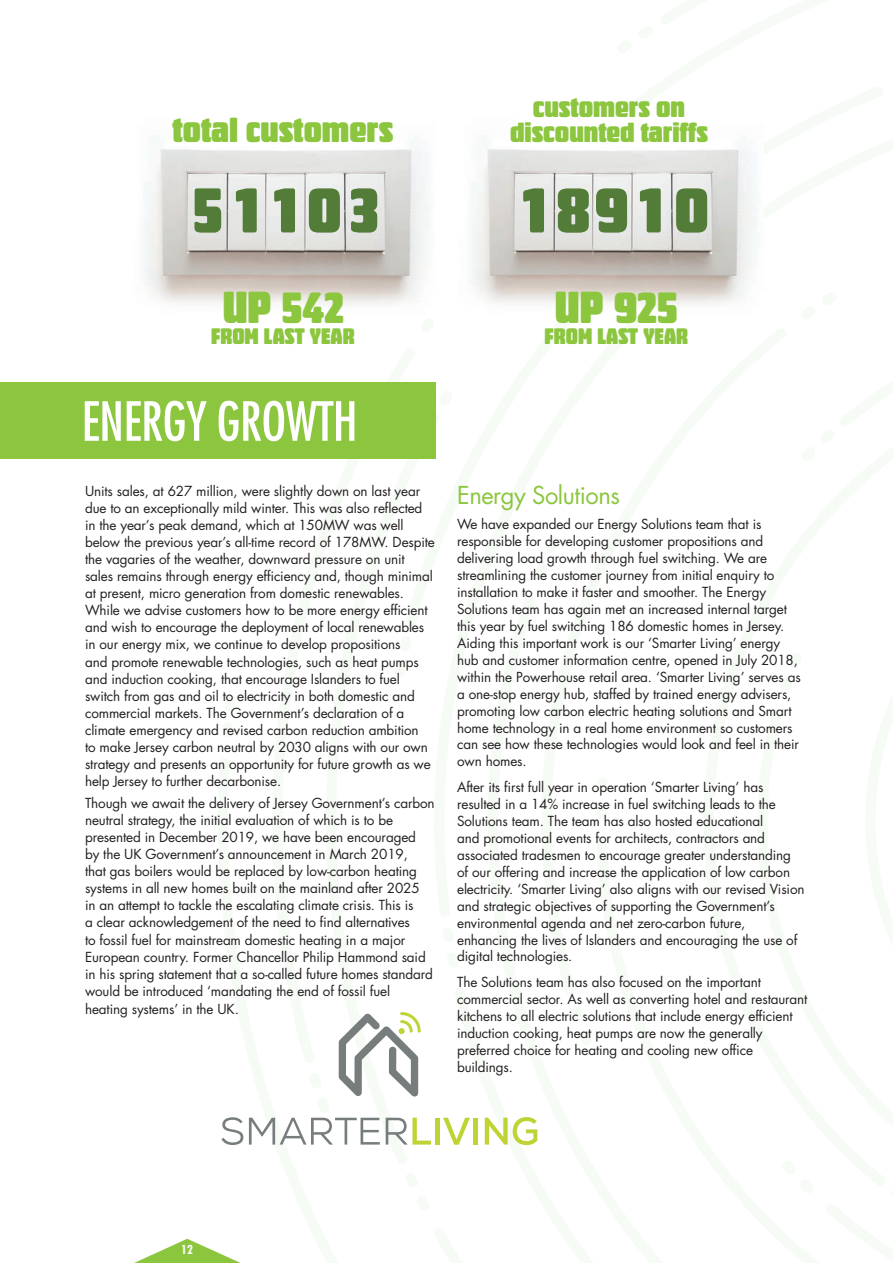
<style>
.page{position:relative;width:893px;height:1263px;background:#fff}
.page>*{position:absolute;margin:0;border:0;box-sizing:border-box;transform-origin:0 0}
.t1{font:condensed 52.5px "Futura";letter-spacing:-.01em;color:#fff}
.t2{font:52.05px "Bigticy";letter-spacing:.2em;color:#527c38}
.t3{font:36px "Bigticy";color:#8bc63e}
.t4{font:28.2px "Bigticy";color:#8bc63e}
.t5{font:24px "Futura";letter-spacing:-.02em;color:#8bc63e}
.t6{font:22.35px/25px "Bigticy";color:#8bc63e;text-align:center}
.t7{font:18px "Bigticy";color:#8bc63e}
.t8{font:13.5px/17px "Futura";letter-spacing:-.01em;color:#231f20}
.t9{font:700 condensed 12px "Futura";color:#fff}
</style>
<div class="page">
<svg style="left:221px;top:1117px;width:22px;height:28px"></svg>
<svg style="left:249px;top:1118px;width:131px;height:26px"></svg>
<svg style="left:386px;top:1118px;width:45px;height:26px"></svg>
<hr style="left:435px;top:1118px;width:4px;height:26px;background:#bfd335">
<svg style="left:443px;top:1118px;width:27px;height:27px"></svg>
<hr style="left:474px;top:1118px;width:4px;height:26px;background:#bfd335">
<svg style="left:485px;top:1117px;width:52px;height:28px"></svg>
<svg style="left:339px;top:1012px;width:82px;height:84px"></svg>
<img style="left:145px;top:148px;width:611px;height:157px">
<div style="left:0;top:383px;width:436px;height:76px;background:#8bc63e"></div>
<svg style="left:134px;top:1239px;width:106px;height:24px"></svg>
<p class="t4" style="left:172px;top:111px;width:222px">total customers</p>
<h3 class="t6" style="left:510px;top:94px;width:199px">customers on discounted tariffs</h3>
<p class="t2" style="left:192px;top:175px;width:188px">51103</p>
<p class="t2" style="left:522px;top:175px;width:188px">18910</p>
<p class="t3" style="left:223px;top:283px;width:123px">UP 542</p>
<p class="t3" style="left:555px;top:283px;width:125px">UP 925</p>
<p class="t7" style="left:211px;top:324px;width:145px">FROM LAST YEAR</p>
<p class="t7" style="left:544px;top:324px;width:145px">FROM LAST YEAR</p>
<p class="t1" style="left:81px;top:388px;width:278px">ENERGY GROWTH</p>
<p class="t8" style="left:85px;top:482px;width:351px">Units sales, at 627 million, were slightly down on last year due to an exceptionally mild winter. This was also reflected in the year’s peak demand, which at 150MW was well below the previous year’s all-time record of 178MW. Despite the vagaries of the weather, downward pressure on unit sales remains through energy efficiency and, though minimal at present, micro generation from domestic renewables.<br>While we advise customers how to be more energy efficient and wish to encourage the deployment of local renewables in our energy mix, we continue to develop propositions<br>and promote renewable technologies, such as heat pumps and induction cooking, that encourage Islanders to fuel switch from gas and oil to electricity in both domestic and commercial markets. The Government’s declaration of a climate emergency and revised carbon reduction ambition<br>to make Jersey carbon neutral by 2030 aligns with our own strategy and presents an opportunity for future growth as we help Jersey to further decarbonise.</p>
<p class="t8" style="left:85px;top:794px;width:351px">Though we await the delivery of Jersey Government’s carbon neutral strategy, the initial evaluation of which is to be presented in December 2019, we have been encouraged<br>by the UK Government’s announcement in March 2019,<br>that gas boilers would be replaced by low-carbon heating systems in all new homes built on the mainland after 2025<br>in an attempt to tackle the escalating climate crisis. This is<br>a clear acknowledgement of the need to find alternatives<br>to fossil fuel for mainstream domestic heating in a major European country. Former Chancellor Philip Hammond said in his spring statement that a so-called future homes standard would be introduced ‘mandating the end of fossil fuel heating systems’ in the UK.</p>
<p class="t5" style="left:457px;top:478px;width:164px">Energy Solutions</p>
<p class="t8" style="left:457px;top:515px;width:345px">We have expanded our Energy Solutions team that is responsible for developing customer propositions and delivering load growth through fuel switching. We are streamlining the customer journey from initial enquiry to installation to make it faster and smoother. The Energy Solutions team has again met an increased internal target this year by fuel switching 186 domestic homes in Jersey.<br>Aiding this important work is our ‘Smarter Living’ energy hub and customer information centre, opened in July 2018, within the Powerhouse retail area. ‘Smarter Living’ serves as a one-stop energy hub, staffed by trained energy advisers, promoting low carbon electric heating solutions and Smart home technology in a real home environment so customers can see how these technologies would look and feel in their own homes.</p>
<p class="t8" style="left:457px;top:778px;width:349px">After its first full year in operation ‘Smarter Living’ has resulted in a 14% increase in fuel switching leads to the Solutions team. The team has also hosted educational<br>and promotional events for architects, contractors and associated tradesmen to encourage greater understanding of our offering and increase the application of low carbon electricity. ‘Smarter Living’ also aligns with our revised Vision and strategic objectives of supporting the Government’s environmental agenda and net zero-carbon future, enhancing the lives of Islanders and encouraging the use of digital technologies.</p>
<p class="t8" style="left:457px;top:973px;width:352px">The Solutions team has also focused on the important commercial sector. As well as converting hotel and restaurant kitchens to all electric solutions that include energy efficient induction cooking, heat pumps are now the generally preferred choice for heating and cooling new office buildings.</p>
<p class="t9" style="left:181px;top:1242px;width:13px">12</p>
</div>
